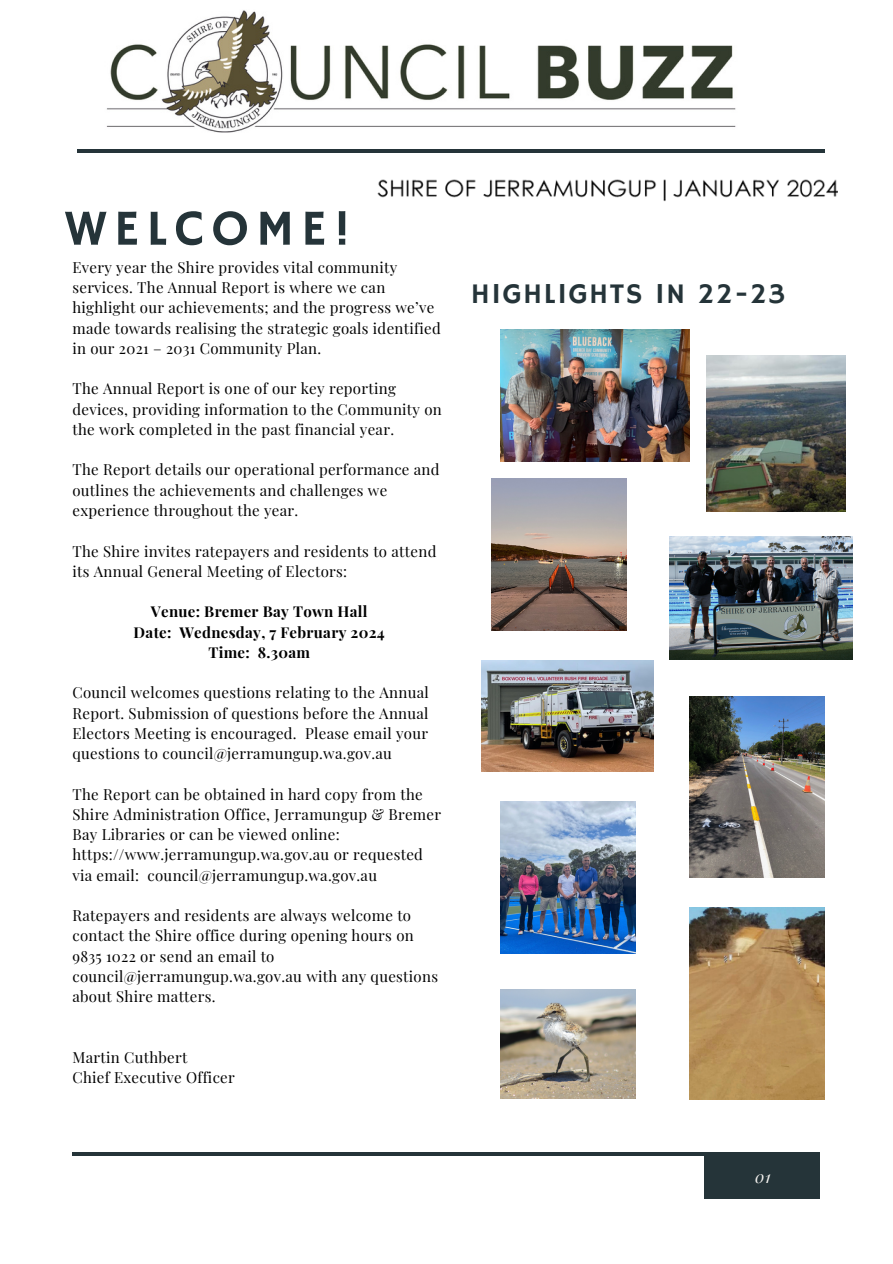
<style>
.page{position:relative;width:893px;height:1264px;background:#fff}
.page>*{position:absolute;margin:0;border:0;box-sizing:border-box;transform-origin:0 0}
.t1{font:50.55px "Hammersmith One";letter-spacing:.14em;color:#253439}
.t2{font:28.95px "Hammersmith One";letter-spacing:.05em;color:#253439}
.t3{font:italic 16.5px "Playfair Display";color:#f6f4f1}
.t4{font:15px/20.2px "Playfair Display";letter-spacing:.02em;color:#000}
.t5{font:700 15px "Playfair Display";letter-spacing:.02em;color:#000}
</style>
<div class="page">
<hr style="left:77px;top:149px;width:747px;height:4px;background:#253439">
<hr style="left:72px;top:1152px;width:747px;height:3px;background:#253439">
<img style="left:377px;top:179px;width:461px;height:22px">
<img style="left:481px;top:660px;width:172px;height:111px">
<img style="left:706px;top:355px;width:139px;height:156px">
<img style="left:670px;top:536px;width:182px;height:124px">
<img style="left:500px;top:330px;width:189px;height:131px">
<img style="left:491px;top:479px;width:135px;height:151px">
<img style="left:689px;top:696px;width:135px;height:181px">
<img style="left:500px;top:801px;width:135px;height:152px">
<img style="left:500px;top:989px;width:135px;height:109px">
<img style="left:689px;top:908px;width:135px;height:191px">
<div style="left:704px;top:1152px;width:115px;height:46px;background:#253439"></div>
<img style="left:106px;top:10px;width:630px;height:122px">
<p class="t1" style="left:65px;top:199px;width:287px">WELCOME!</p>
<p class="t4" style="left:72px;top:256px;width:370px">Every year the Shire provides vital community services. The Annual Report is where we can highlight our achievements; and the progress we’ve made towards realising the strategic goals identified in our 2021 – 2031 Community Plan.</p>
<p class="t4" style="left:72px;top:378px;width:371px">The Annual Report is one of our key reporting devices, providing information to the Community on the work completed in the past financial year.</p>
<p class="t4" style="left:72px;top:459px;width:368px">The Report details our operational performance and outlines the achievements and challenges we experience throughout the year.</p>
<p class="t4" style="left:72px;top:540px;width:365px">The Shire invites ratepayers and residents to attend its Annual General Meeting of Electors:</p>
<p class="t5" style="left:151px;top:601px;width:218px">Venue: Bremer Bay Town Hall</p>
<p class="t5" style="left:134px;top:621px;width:252px">Date: Wednesday, 7 February 2024</p>
<p class="t5" style="left:208px;top:641px;width:103px">Time: 8.30am</p>
<p class="t4" style="left:72px;top:682px;width:358px;text-align:justify">Council welcomes questions relating to the Annual Report. Submission of questions before the Annual Electors Meeting is encouraged. Please email your questions to council@jerramungup.wa.gov.au</p>
<p class="t4" style="left:72px;top:783px;width:370px">The Report can be obtained in hard copy from the<br>Shire Administration Office, Jerramungup &amp; Bremer<br>Bay Libraries or can be viewed online:</p>
<p class="t4" style="left:72px;top:844px;width:352px">https://www.jerramungup.wa.gov.au or requested via email: council@jerramungup.wa.gov.au</p>
<p class="t4" style="left:72px;top:904px;width:367px">Ratepayers and residents are always welcome to contact the Shire office during opening hours on 9835 1022 or send an email to council@jerramungup.wa.gov.au with any questions about Shire matters.</p>
<p class="t4" style="left:72px;top:1046px;width:116px">Martin Cuthbert</p>
<p class="t4" style="left:72px;top:1066px;width:164px">Chief Executive Officer</p>
<p class="t2" style="left:470px;top:277px;width:316px">HIGHLIGHTS IN 22-23</p>
<p class="t3" style="left:755px;top:1165px;width:17px">01</p>
</div>
